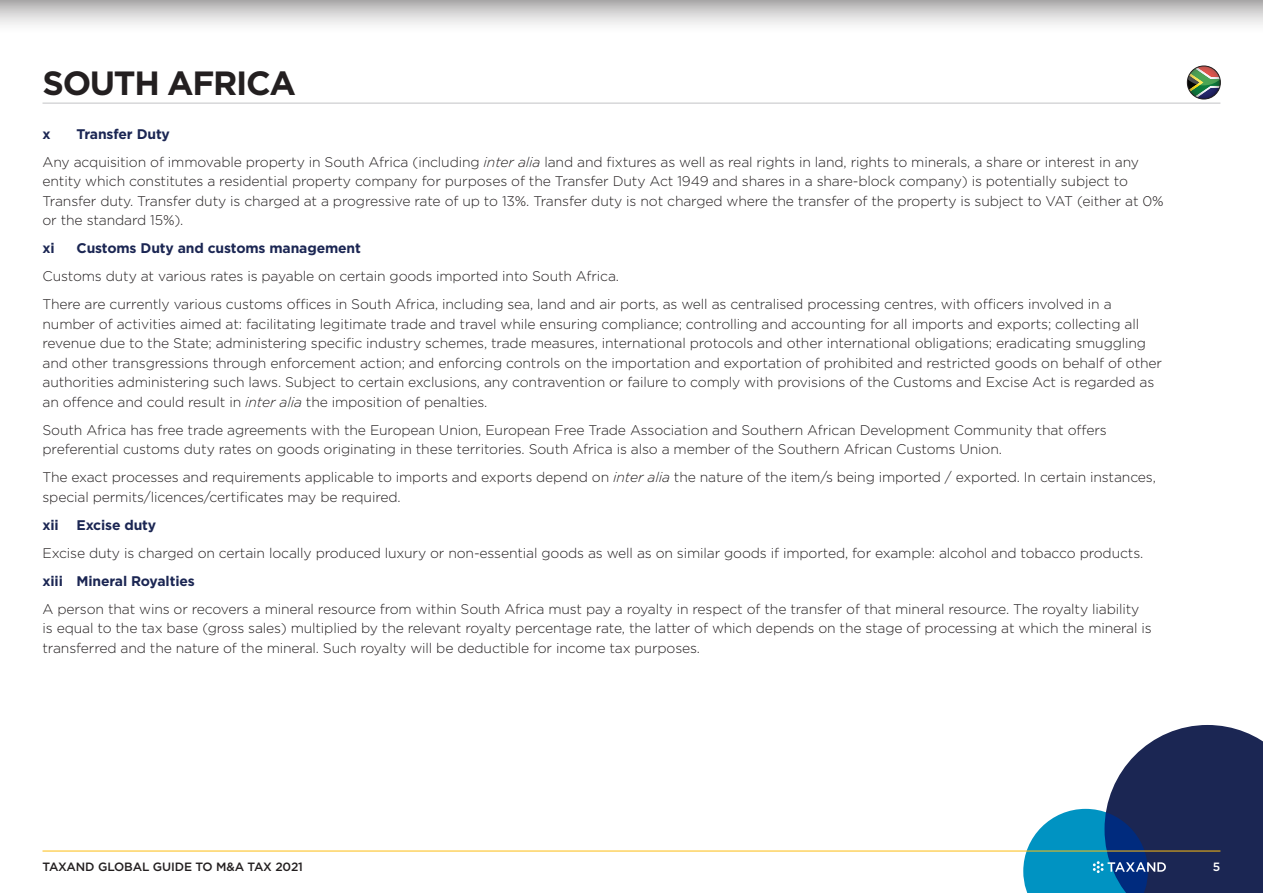
<style>
.page{position:relative;width:1263px;height:893px;background:#fff}
.page>*{position:absolute;margin:0;border:0;box-sizing:border-box;transform-origin:0 0}
.t1{font:700 33.6px "Gotham";letter-spacing:-.04em;color:#231f20}
.Body_Text{font:300 13.95px/19.5px "Gotham";letter-spacing:-.01em;color:#231f20}
.t2{font:700 13.95px "Gotham";letter-spacing:-.01em;color:#1b2653}
.t3{font:500 12px "Gotham";letter-spacing:-.01em;color:#231f20}
.t4{font:500 12px "Gotham";color:#fff}
.s1{font-style:italic}
</style>
<div class="page">
<svg style="left:1023px;top:725px;width:240px;height:168px"></svg>
<hr style="left:43px;top:103px;width:1177px;height:1px;background:#c2c3c5">
<hr style="left:43px;top:851px;width:1177px;height:1px;background:#fdbd12">
<svg style="left:0;top:0;width:1263px;height:25px;background:#d2d1d1"></svg>
<svg style="left:1186px;top:66px;width:35px;height:33px"></svg>
<img style="left:1190px;top:69px;width:30px;height:16px">
<img style="left:1189px;top:73px;width:14px;height:12px">
<div style="left:1187px;top:66px;width:33px;height:33px;border:1px solid #231f20;border-radius:50%"></div>
<h1 class="t1" style="left:43px;top:61px;width:255px">SOUTH AFRICA</h1>
<p class="t2" style="left:43px;top:125px;width:10px">x</p>
<p class="t2" style="left:77px;top:125px;width:95px">Transfer Duty</p>
<p class="Body_Text" style="left:43px;top:152px;width:1123px">Any acquisition of immovable property in South Africa (including <span class="s1">inter alia</span> land and fixtures as well as real rights in land, rights to minerals, a share or interest in any entity which constitutes a residential property company for purposes of the Transfer Duty Act 1949 and shares in a share-block company) is potentially subject to Transfer duty. Transfer duty is charged at a progressive rate of up to 13%. Transfer duty is not charged where the transfer of the property is subject to VAT (either at 0% or the standard 15%).</p>
<p class="t2" style="left:43px;top:239px;width:14px">xi</p>
<p class="t2" style="left:77px;top:239px;width:286px">Customs Duty and customs management</p>
<p class="Body_Text" style="left:43px;top:266px;width:578px">Customs duty at various rates is payable on certain goods imported into South Africa.</p>
<p class="Body_Text" style="left:43px;top:294px;width:1121px">There are currently various customs offices in South Africa, including sea, land and air ports, as well as centralised processing centres, with officers involved in a number of activities aimed at: facilitating legitimate trade and travel while ensuring compliance; controlling and accounting for all imports and exports; collecting all revenue due to the State; administering specific industry schemes, trade measures, international protocols and other international obligations; eradicating smuggling and other transgressions through enforcement action; and enforcing controls on the importation and exportation of prohibited and restricted goods on behalf of other authorities administering such laws. Subject to certain exclusions, any contravention or failure to comply with provisions of the Customs and Excise Act is regarded as an offence and could result in <span class="s1">inter alia</span> the imposition of penalties.</p>
<p class="Body_Text" style="left:43px;top:420px;width:1066px">South Africa has free trade agreements with the European Union, European Free Trade Association and Southern African Development Community that offers preferential customs duty rates on goods originating in these territories. South Africa is also a member of the Southern African Customs Union.</p>
<p class="Body_Text" style="left:43px;top:467px;width:1115px">The exact processes and requirements applicable to imports and exports depend on <span class="s1">inter alia</span> the nature of the item/s being imported / exported. In certain instances, special permits/licences/certificates may be required.</p>
<p class="t2" style="left:43px;top:516px;width:18px">xii</p>
<p class="t2" style="left:77px;top:516px;width:81px">Excise duty</p>
<p class="Body_Text" style="left:43px;top:543px;width:1102px">Excise duty is charged on certain locally produced luxury or non-essential goods as well as on similar goods if imported, for example: alcohol and tobacco products.</p>
<p class="t2" style="left:43px;top:572px;width:154px">xiii Mineral Royalties</p>
<p class="Body_Text" style="left:43px;top:599px;width:1111px">A person that wins or recovers a mineral resource from within South Africa must pay a royalty in respect of the transfer of that mineral resource. The royalty liability is equal to the tax base (gross sales) multiplied by the relevant royalty percentage rate, the latter of which depends on the stage of processing at which the mineral is transferred and the nature of the mineral. Such royalty will be deductible for income tax purposes.</p>
<p class="t3" style="left:43px;top:859px;width:262px">TAXAND GLOBAL GUIDE TO M&amp;A TAX 2021</p>
<p class="t4" style="left:1213px;top:859px;width:9px">5</p>
</div>
